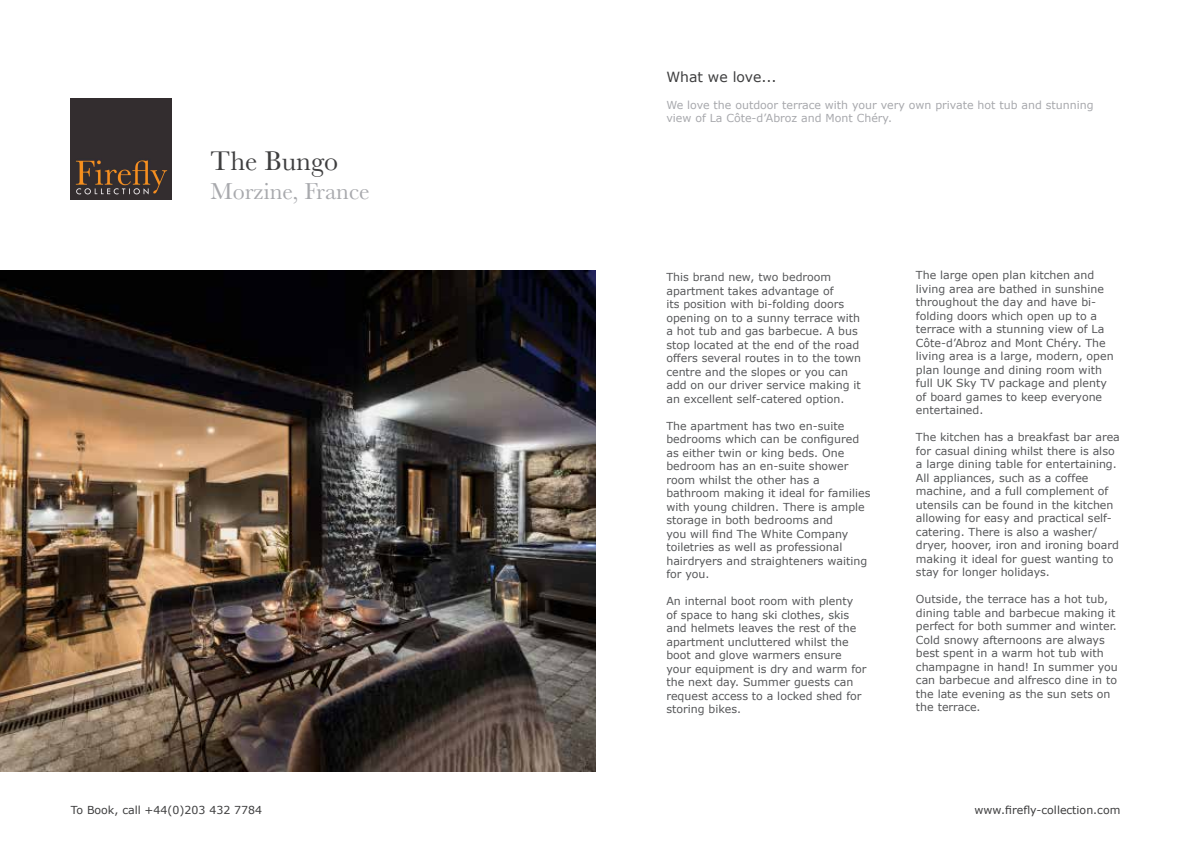
<style>
.page{position:relative;width:1191px;height:842px;background:#fff}
.page>*{position:absolute;margin:0;border:0;box-sizing:border-box;transform-origin:0 0}
.t1{font:28px "Baskerville";color:#3e3e3f}
.t2{font:24px "Baskerville";color:#a8a9ad}
.t3{font:14px "Verdana";color:#3e3e3f}
.t4{font:11px/13.5px "Verdana";color:#57585a}
.t5{font:11px/13.5px "Verdana";color:#a8a9ad}
.t6{font:11px "Verdana";color:#3e3e3f}
</style>
<div class="page">
<img style="left:71px;top:99px;width:101px;height:101px">
<img style="left:0;top:271px;width:595px;height:500px">
<p class="t1" style="left:210px;top:143px;width:129px">The Bungo</p>
<p class="t2" style="left:210px;top:176px;width:161px">Morzine, France</p>
<p class="t6" style="left:71px;top:802px;width:193px">To Book, call +44(0)203 432 7784</p>
<p class="t3" style="left:666px;top:68px;width:112px">What we love...</p>
<p class="t5" style="left:666px;top:98px;width:429px">We love the outdoor terrace with your very own private hot tub and stunning view of La Côte-d’Abroz and Mont Chéry.</p>
<p class="t4" style="left:666px;top:270px;width:196px">This brand new, two bedroom apartment takes advantage of<br>its position with bi-folding doors opening on to a sunny terrace with a hot tub and gas barbecue. A bus stop located at the end of the road offers several routes in to the town centre and the slopes or you can add on our driver service making it an excellent self-catered option.</p>
<p class="t4" style="left:666px;top:419px;width:206px">The apartment has two en-suite bedrooms which can be configured as either twin or king beds. One bedroom has an en-suite shower room whilst the other has a bathroom making it ideal for families with young children. There is ample storage in both bedrooms and<br>you will find The White Company toiletries as well as professional hairdryers and straighteners waiting for you.</p>
<p class="t4" style="left:666px;top:594px;width:202px">An internal boot room with plenty<br>of space to hang ski clothes, skis and helmets leaves the rest of the apartment uncluttered whilst the boot and glove warmers ensure your equipment is dry and warm for the next day. Summer guests can request access to a locked shed for storing bikes.</p>
<p class="t4" style="left:916px;top:269px;width:199px">The large open plan kitchen and living area are bathed in sunshine throughout the day and have bi&shy;folding doors which open up to a terrace with a stunning view of La<br>Côte-d’Abroz and Mont Chéry. The living area is a large, modern, open plan lounge and dining room with full UK Sky TV package and plenty of board games to keep everyone entertained.</p>
<p class="t4" style="left:916px;top:431px;width:205px">The kitchen has a breakfast bar area for casual dining whilst there is also a large dining table for entertaining.<br>All appliances, such as a coffee machine, and a full complement of utensils can be found in the kitchen allowing for easy and practical self&shy;catering. There is also a washer/ dryer, hoover, iron and ironing board making it ideal for guest wanting to stay for longer holidays.</p>
<p class="t4" style="left:916px;top:593px;width:203px">Outside, the terrace has a hot tub, dining table and barbecue making it perfect for both summer and winter.<br>Cold snowy afternoons are always best spent in a warm hot tub with champagne in hand! In summer you can barbecue and alfresco dine in to the late evening as the sun sets on the terrace.</p>
<p class="t6" style="left:974px;top:802px;width:147px">www.firefly-collection.com</p>
</div>
